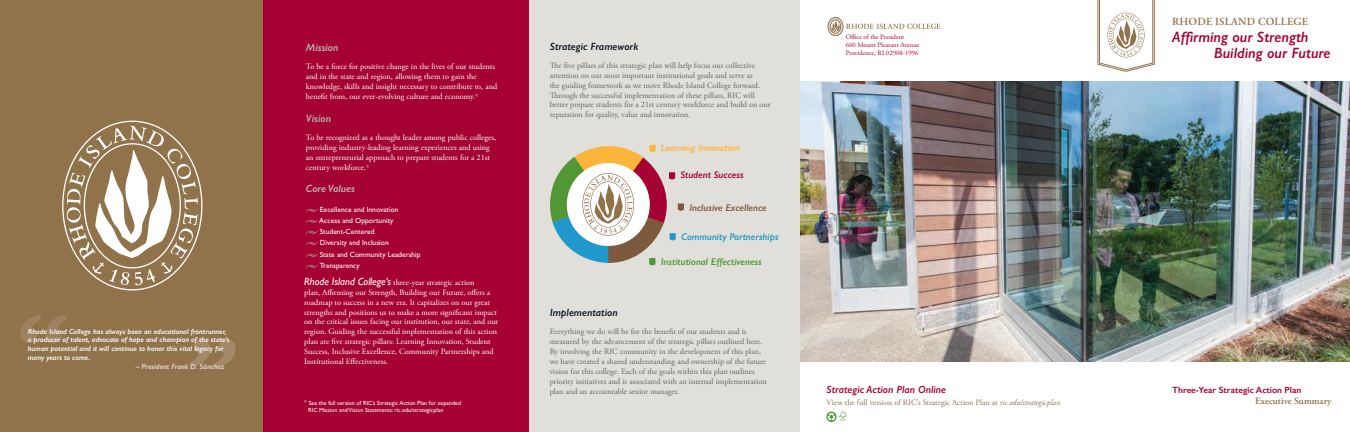
<style>
.page{position:relative;width:1350px;height:432px;background:#fff}
.page>*{position:absolute;margin:0;border:0;box-sizing:border-box;transform-origin:0 0}
.t1{font:italic 600 15px/16.5px "Gill Sans";color:#a50133}
.t2{font:600 10.88px "Adobe Garamond Pro";letter-spacing:.015em;color:#90724b}
.t3{font:italic 600 10.5px "Gill Sans";color:#0d1720}
.t4{font:italic 600 10.5px "Gill Sans";color:#a50133}
.t5{font:italic 600 10.5px "Gill Sans";color:#bbb9ae}
.t6{font:italic 600 9.75px "Gill Sans";color:#529635}
.t7{font:italic 600 9.75px "Gill Sans";color:#2198cc}
.t8{font:italic 600 9.75px "Gill Sans";color:#7d593e}
.t9{font:italic 600 9.75px "Gill Sans";color:#fcb53b}
.t10{font:600 9.75px "Adobe Garamond Pro";color:#90724b}
.t11{font:italic 600 9.75px "Gill Sans";color:#a50133}
.t12{font:600 9px "Gill Sans";color:#a50133}
.t13{font:8.25px/9.9px "Adobe Garamond Pro";color:#fff}
.t14{font:8.25px/9.9px "Adobe Garamond Pro";color:#67665d}
.t15{font:8.25px "Adobe Garamond Pro";color:#90724b}
.t16{font:7.5px "Gill Sans";color:#fff}
.t17{font:italic 600 7.43px/8.9px "Gill Sans";color:#fff}
.t18{font:italic 600 7.43px "Gill Sans";color:#ece0d8}
.t19{font:6.75px "Adobe Garamond Pro";color:#a50133}
.t20{font:6px/7.2px "Gill Sans";color:#fff}
.s1{font-family:"Gill Sans";font-size:7.5px;color:#cab6a1}
.s2{font-family:"Minion Pro";color:#bbb9ae}
.s3{font-family:"Gill Sans";font-style:italic;font-size:10.5px}
.s4{font-size:7.5px;color:#cab6a1}
.s5{color:#a50133}
.s6{font-style:italic}
</style>
<div class="page">
<svg style="left:828px;top:17px;width:113px;height:18px"></svg>
<div style="left:262px;top:0;width:289px;height:432px;background:#a50133"></div>
<svg style="left:1098px;top:0;width:57px;height:72px"></svg>
<img style="left:799px;top:82px;width:551px;height:280px">
<div style="left:529px;top:0;width:270px;height:432px;background:#e1dfd9"></div>
<div style="left:0;top:0;width:263px;height:432px;background:#90724b"></div>
<svg style="left:20px;top:315px;width:47px;height:28px"></svg>
<svg style="left:189px;top:339px;width:47px;height:29px"></svg>
<svg style="left:550px;top:144px;width:134px;height:122px"></svg>
<svg style="left:62px;top:121px;width:140px;height:169px"></svg>
<svg style="left:66px;top:126px;width:132px;height:160px"></svg>
<svg style="left:826px;top:412px;width:11px;height:10px"></svg>
<svg style="left:828px;top:411px;width:19px;height:10px"></svg>
<p class="t17" style="left:28px;top:327px;width:203px">Rhode Island College has always been an educational frontrunner, a producer of talent, advocate of hope and champion of the state’s human potential and it will continue to honor this vital legacy for many years to come.</p>
<p class="t18" style="left:136px;top:362px;width:90px">– President Frank D. Sánchez</p>
<p class="t5" style="left:306px;top:41px;width:34px">Mission</p>
<p class="t13" style="left:306px;top:62px;width:193px">To be a force for positive change in the lives of our students and in the state and region, allowing them to gain the knowledge, skills and insight necessary to contribute to, and benefit from, our ever-evolving culture and economy.<span class="s1">*</span></p>
<p class="t5" style="left:306px;top:112px;width:27px">Vision</p>
<p class="t13" style="left:306px;top:133px;width:192px">To be recognized as a thought leader among public colleges, providing industry-leading learning experiences and using an entrepreneurial approach to prepare students for a 21st century workforce.<span class="s1">*</span></p>
<p class="t5" style="left:306px;top:182px;width:50px">Core Values</p>
<p class="t16" style="left:306px;top:205px;width:94px"><span class="s2">•</span> Excellence and Innovation</p>
<p class="t16" style="left:306px;top:216px;width:89px"><span class="s2">•</span> Access and Opportunity</p>
<p class="t16" style="left:306px;top:227px;width:70px"><span class="s2">•</span> Student-Centered</p>
<p class="t16" style="left:306px;top:239px;width:84px"><span class="s2">•</span> Diversity and Inclusion</p>
<p class="t16" style="left:306px;top:250px;width:116px"><span class="s2">•</span> State and Community Leadership</p>
<p class="t16" style="left:306px;top:261px;width:55px"><span class="s2">•</span> Transparency</p>
<p class="t13" style="left:304px;top:278px;width:196px"><span class="s3">Rhode Island College’s</span> three-year strategic action<br>plan, Affirming our Strength, Building our Future, offers a roadmap to success in a new era. It capitalizes on our great strengths and positions us to make a more significant impact on the critical issues facing our institution, our state, and our region. Guiding the successful implementation of this action plan are five strategic pillars: Learning Innovation, Student Success, Inclusive Excellence, Community Partnerships and Institutional Effectiveness.</p>
<p class="t20" style="left:308px;top:399px;width:154px;text-indent:-4px"><span class="s4">*</span> See the full version of RIC’s Strategic Action Plan for expanded<br>RIC Mission and Vision Statements: ric.edu/strategicplan<span class="s5">n</span></p>
<p class="t3" style="left:550px;top:40px;width:90px">Strategic Framework</p>
<p class="t14" style="left:550px;top:61px;width:222px">The five pillars of this strategic plan will help focus our collective attention on our most important institutional goals and serve as<br>the guiding framework as we move Rhode Island College forward.<br>Through the successful implementation of these pillars, RIC will better prepare students for a 21st century workforce and build on our reputation for quality, value and innovation.</p>
<p class="t9" style="left:661px;top:142px;width:80px">Learning Innovation</p>
<p class="t11" style="left:680px;top:169px;width:65px">Student Success</p>
<p class="t8" style="left:689px;top:201px;width:79px">Inclusive Excellence</p>
<p class="t7" style="left:681px;top:230px;width:99px">Community Partnerships</p>
<p class="t6" style="left:661px;top:256px;width:102px">Institutional Effectiveness</p>
<p class="t3" style="left:550px;top:306px;width:69px">Implementation</p>
<p class="t14" style="left:550px;top:327px;width:219px">Everything we do will be for the benefit of our students and is measured by the advancement of the strategic pillars outlined here.<br>By involving the RIC community in the development of this plan, we have created a shared understanding and ownership of the future vision for this college. Each of the goals within this plan outlines priority initiatives and is associated with an internal implementation plan and an accountable senior manager.</p>
<p class="t19" style="left:846px;top:33px;width:60px">Office of the President</p>
<p class="t19" style="left:846px;top:41px;width:75px">600 Mount Pleasant Avenue</p>
<p class="t19" style="left:846px;top:49px;width:74px">Providence, RI 02908-1996</p>
<p class="t4" style="left:826px;top:383px;width:121px">Strategic Action Plan Online</p>
<p class="t15" style="left:826px;top:397px;width:235px">View the full version of RIC’s Strategic Action Plan at <span class="s6">ric.edu/strategicplan</span></p>
<p class="t2" style="left:1172px;top:15px;width:137px">RHODE ISLAND COLLEGE</p>
<p class="t1" style="left:1214px;top:28px;width:118px;text-indent:-42px">Affirming our Strength<br>Building our Future</p>
<p class="t12" style="left:1172px;top:384px;width:131px">Three-Year Strategic Action Plan</p>
<p class="t10" style="left:1255px;top:396px;width:78px">Executive Summary</p>
</div>
